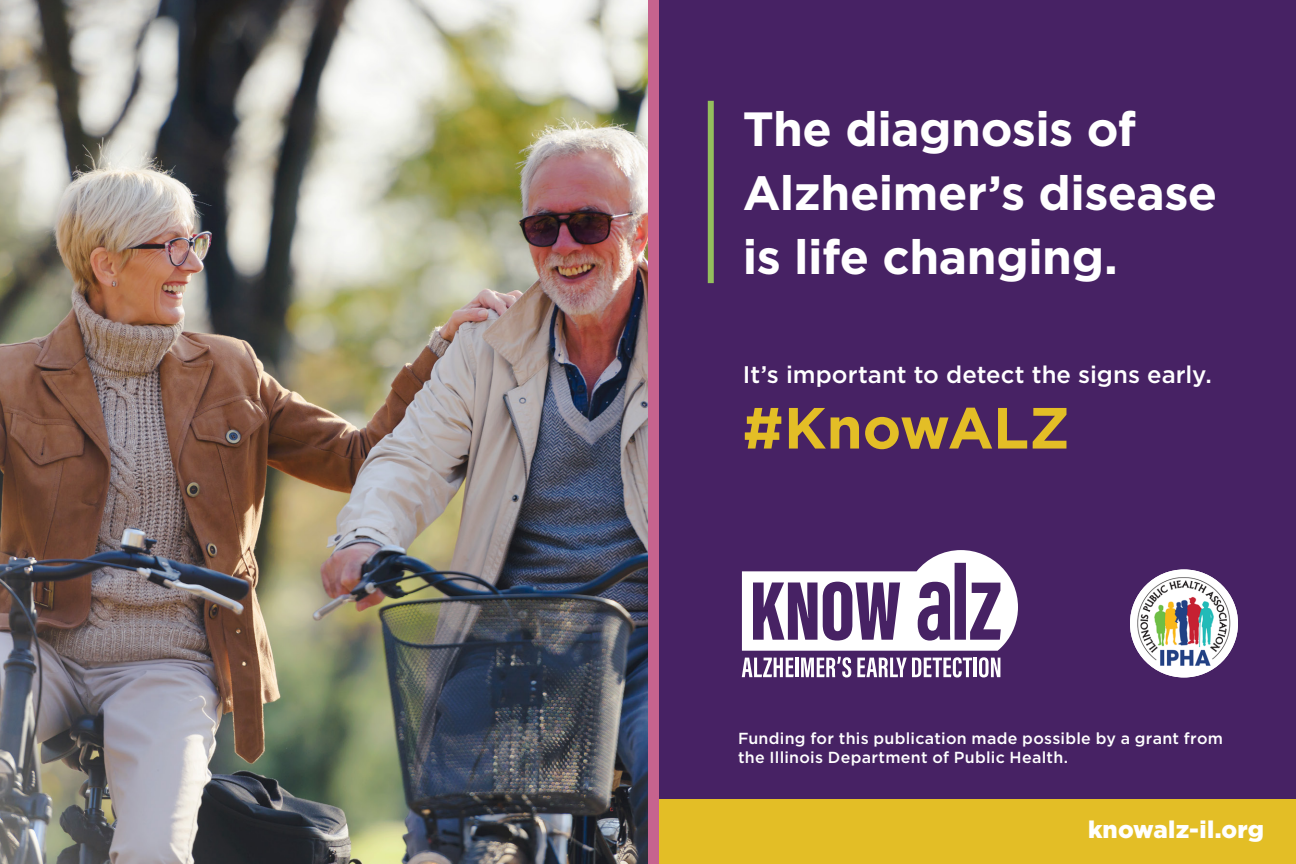
<style>
.page{position:relative;width:1296px;height:864px;background:#fff}
.page>*{position:absolute;margin:0;border:0;box-sizing:border-box;transform-origin:0 0}
.Body_reversed{font:700 58px "Gotham";letter-spacing:-.005em;color:#e3be26}
.H1_reversed{font:700 48px/64px "Gotham";letter-spacing:-.01em;color:#fff}
.Body_reversed-2{font:500 24px "Gotham";color:#fff}
.Body{font:900 24px "Gotham";letter-spacing:.005em;color:#fff}
.DECK_NEW{font:500 16px/19.2px "Gotham";letter-spacing:.015em;color:#fff}
</style>
<div class="page">
<img style="left:0;top:0;width:648px;height:864px">
<div style="left:658px;top:0;width:638px;height:864px;background:#472264"></div>
<div style="left:708px;top:101px;width:6px;height:182px;background:#94be5d"></div>
<svg style="left:742px;top:658px;width:52px;height:19px"></svg>
<hr style="left:795px;top:658px;width:3px;height:19px;background:#fff">
<svg style="left:801px;top:657px;width:50px;height:20px"></svg>
<svg style="left:857px;top:657px;width:115px;height:20px"></svg>
<hr style="left:974px;top:658px;width:3px;height:19px;background:#fff">
<svg style="left:979px;top:657px;width:21px;height:20px"></svg>
<svg style="left:742px;top:550px;width:276px;height:101px"></svg>
<div style="left:658px;top:799px;width:638px;height:65px;background:#e3be26"></div>
<div style="left:648px;top:0;width:10px;height:864px;background:#c6638e"></div>
<img style="left:1130px;top:569px;width:108px;height:108px;border-radius:54px">
<p class="H1_reversed" style="left:743px;top:96px;width:476px">The diagnosis of<br>Alzheimer’s disease is life changing.</p>
<p class="Body_reversed-2" style="left:743px;top:358px;width:471px">It’s important to detect the signs early.</p>
<p class="Body_reversed" style="left:743px;top:390px;width:329px">#KnowALZ</p>
<p class="DECK_NEW" style="left:738px;top:729px;width:487px">Funding for this publication made possible by a grant from the Illinois Department of Public Health.</p>
<p class="Body" style="left:1088px;top:813px;width:178px">knowalz-il.org</p>
</div>
